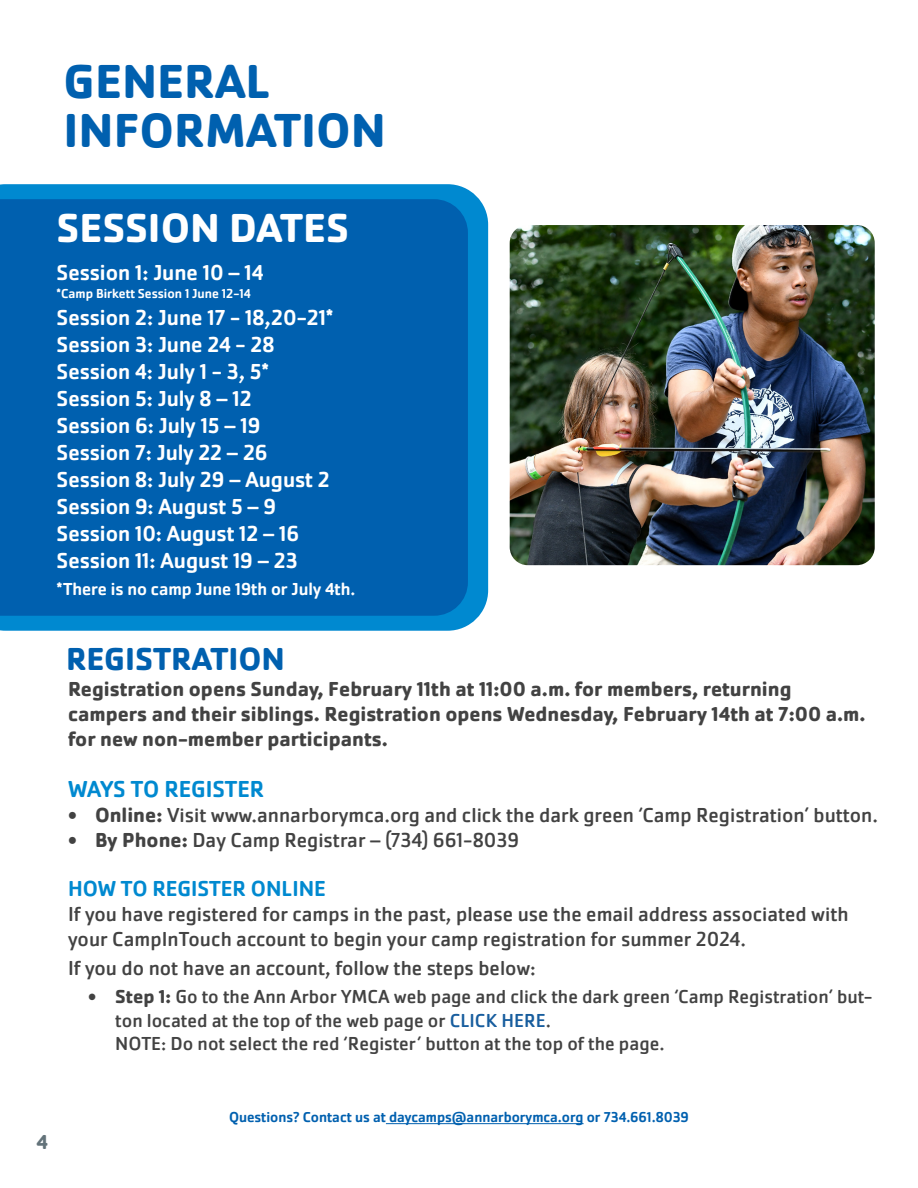
<style>
.page{position:relative;width:918px;height:1188px;background:#fff}
.page>*{position:absolute;margin:0;border:0;box-sizing:border-box;transform-origin:0 0}
.t1{font:700 49.5px/49.5px "Cachet Pro";color:#0060af}
.t2{font:700 42px "Cachet Pro";color:#fff}
.t3{font:700 33px "Cachet Pro";color:#0060af}
.t4{font:500 24px "Cachet Pro";color:#0089d0}
.t5{font:500 22.5px "Cachet Pro";color:#fff}
.t6{font:500 22.5px "Cachet Pro";color:#0089d0}
.t7{font:21px/25.2px "Cachet Pro";color:#424242}
.t8{font:700 21px/25.2px "Cachet Pro";color:#424242}
.t9{font:700 21px "Cachet Pro";color:#63737a}
.t10{font:19.5px/23.4px "Cachet Pro";color:#424242}
.t11{font:500 18px "Cachet Pro";color:#fff}
.t12{font:500 14.85px "Cachet Pro";color:#0060af}
.t13{font:500 13.5px "Cachet Pro";color:#fff}
.s1{font-weight:700}
.s2{color:#175d9e}
</style>
<div class="page">
<hr style="left:386px;top:1123px;width:198px;height:1px;background:#0060af">
<div style="left:0;top:184px;width:488px;height:447px;background:#0089d0"></div>
<div style="left:0;top:199px;width:468px;height:417px;background:#0060af"></div>
<img style="left:510px;top:225px;width:365px;height:340px">
<p class="t1" style="left:64px;top:56px;width:324px">GENERAL<br>INFORMATION</p>
<p class="t2" style="left:57px;top:202px;width:294px">SESSION DATES</p>
<p class="t5" style="left:57px;top:259px;width:209px">Session 1: June 10 – 14</p>
<p class="t13" style="left:57px;top:285px;width:196px">*Camp Birkett Session 1 June 12-14</p>
<p class="t5" style="left:57px;top:304px;width:278px">Session 2: June 17 - 18,20-21*</p>
<p class="t5" style="left:57px;top:331px;width:219px">Session 3: June 24 - 28</p>
<p class="t5" style="left:57px;top:358px;width:214px">Session 4: July 1 - 3, 5*</p>
<p class="t5" style="left:57px;top:385px;width:197px">Session 5: July 8 – 12</p>
<p class="t5" style="left:57px;top:412px;width:205px">Session 6: July 15 – 19</p>
<p class="t5" style="left:57px;top:439px;width:213px">Session 7: July 22 – 26</p>
<p class="t5" style="left:57px;top:466px;width:275px">Session 8: July 29 – August 2</p>
<p class="t5" style="left:57px;top:493px;width:221px">Session 9: August 5 – 9</p>
<p class="t5" style="left:57px;top:520px;width:244px">Session 10: August 12 – 16</p>
<p class="t5" style="left:57px;top:547px;width:243px">Session 11: August 19 – 23</p>
<p class="t11" style="left:57px;top:578px;width:300px">*There is no camp June 19th or July 4th.</p>
<p class="t3" style="left:66px;top:639px;width:220px">REGISTRATION</p>
<p class="t8" style="left:68px;top:676px;width:799px">Registration opens Sunday, February 11th at 11:00 a.m. for members, returning campers and their siblings. Registration opens Wednesday, February 14th at 7:00 a.m. for new non-member participants.</p>
<p class="t4" style="left:68px;top:775px;width:198px">WAYS TO REGISTER</p>
<p class="t7" style="left:68px;top:803px;width:811px"><span class="s1">• Online:</span> Visit www.annarborymca.org and click the dark green ‘Camp Registration’ button.</p>
<p class="t7" style="left:68px;top:828px;width:453px"><span class="s1">• By Phone:</span> Day Camp Registrar – (734) 661-8039</p>
<p class="t6" style="left:68px;top:875px;width:259px">HOW TO REGISTER ONLINE</p>
<p class="t7" style="left:68px;top:902px;width:782px">If you have registered for camps in the past, please use the email address associated with your CampInTouch account to begin your camp registration for summer 2024.</p>
<p class="t7" style="left:68px;top:955px;width:469px">If you do not have an account, follow the steps below:</p>
<p class="t10" style="left:115px;top:985px;width:759px;text-indent:-27px"><span class="s1">• Step 1:</span> Go to the Ann Arbor YMCA web page and click the dark green ‘Camp Registration’ but&shy;ton located at the top of the web page or <span class="s2">CLICK HERE</span>.<br>NOTE: Do not select the red ‘Register’ button at the top of the page.</p>
<p class="t9" style="left:36px;top:1129px;width:13px">4</p>
<p class="t12" style="left:229px;top:1109px;width:461px">Questions? Contact us at daycamps@annarborymca.org or 734.661.8039</p>
</div>
